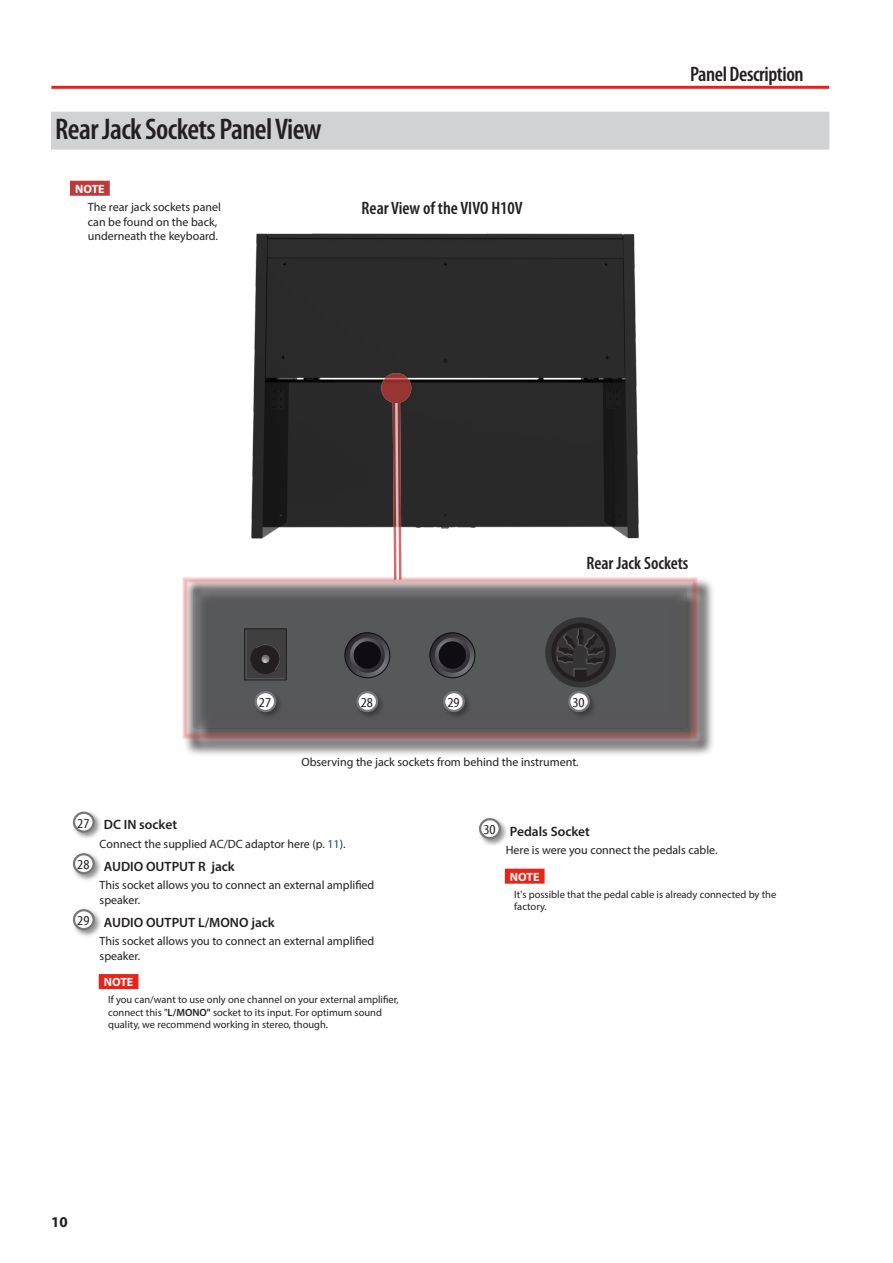
<style>
.page{position:relative;width:893px;height:1263px;background:#fff}
.page>*{position:absolute;margin:0;border:0;box-sizing:border-box;transform-origin:0 0}
.t1{font:600 condensed 30px "Myriad Pro";letter-spacing:-.02em;color:#231f20}
.t2{font:600 condensed 21px "Myriad Pro";letter-spacing:-.02em;color:#231f20}
.t3{font:600 condensed 18px "Myriad Pro";color:#231f20}
.t4{font:700 15px "Myriad Pro";color:#231f20}
.t5{font:600 13.5px "Myriad Pro";color:#231f20}
.t6{font:condensed 13.5px "Myriad Web Pro";color:#231f20}
.t7{font:12px/14.4px "Myriad Pro";color:#231f20}
.t8{font:700 12px "Myriad Pro";color:#fff}
.t9{font:10.5px/12.6px "Myriad Pro";color:#231f20}
.s1{font-family:"Myriad Web Pro";font-weight:400;font-stretch:condensed}
.s2{color:#253f8e}
.s3{font-weight:600}
</style>
<div class="page">
<hr style="left:51px;top:86px;width:778px;height:3px;background:#e72419">
<div style="left:183px;top:577px;width:532px;height:180px;background:#231f20;opacity:.75"></div>
<svg style="left:192px;top:586px;width:496px;height:144px;background:#5b5b5d"></svg>
<div style="left:244px;top:628px;width:43px;height:52px;border:1px solid #231f20"></div>
<svg style="left:245px;top:629px;width:41px;height:50px;background:#393839"></svg>
<svg style="left:430px;top:633px;width:45px;height:45px"></svg>
<div style="left:429px;top:632px;width:46px;height:46px;border:1px solid #0f0c12;border-radius:50%"></div>
<svg style="left:435px;top:638px;width:35px;height:35px"></svg>
<div style="left:439px;top:641px;width:27px;height:28px;background:#0f0c12;border-radius:50%"></div>
<svg style="left:345px;top:633px;width:45px;height:45px"></svg>
<div style="left:344px;top:632px;width:46px;height:46px;border:1px solid #0f0c12;border-radius:50%"></div>
<svg style="left:350px;top:638px;width:35px;height:35px"></svg>
<div style="left:354px;top:641px;width:27px;height:28px;background:#0f0c12;border-radius:50%"></div>
<div style="left:544px;top:617px;width:73px;height:71px;background:#363536;border-radius:50%"></div>
<div style="left:544px;top:616px;width:73px;height:73px;border:1px solid #58595b;border-radius:50%"></div>
<div style="left:551px;top:623px;width:59px;height:59px;background:#231f20;border-radius:50%"></div>
<svg style="left:553px;top:625px;width:55px;height:53px"></svg>
<div style="left:355px;top:689px;width:31px;height:31px;background:#231f20;opacity:.5"></div>
<svg style="left:357px;top:692px;width:20px;height:19px"></svg>
<div style="left:356px;top:691px;width:22px;height:21px;border:2px solid #76787b;border-radius:50%"></div>
<div style="left:253px;top:689px;width:31px;height:31px;background:#231f20;opacity:.5"></div>
<div style="left:256px;top:692px;width:19px;height:19px;background:#fff;border-radius:50%"></div>
<div style="left:255px;top:691px;width:21px;height:21px;border:2px solid #76787b;border-radius:50%"></div>
<div style="left:71px;top:810px;width:31px;height:30px;background:#231f20;opacity:.5"></div>
<svg style="left:74px;top:813px;width:20px;height:19px"></svg>
<div style="left:73px;top:812px;width:22px;height:21px;border:2px solid #76787b;border-radius:50%"></div>
<div style="left:71px;top:851px;width:31px;height:31px;background:#231f20;opacity:.5"></div>
<svg style="left:74px;top:854px;width:20px;height:19px"></svg>
<div style="left:73px;top:853px;width:22px;height:21px;border:2px solid #76787b;border-radius:50%"></div>
<div style="left:71px;top:907px;width:31px;height:31px;background:#231f20;opacity:.5"></div>
<svg style="left:74px;top:910px;width:20px;height:19px"></svg>
<div style="left:73px;top:909px;width:22px;height:21px;border:2px solid #76787b;border-radius:50%"></div>
<div style="left:99px;top:974px;width:39px;height:15px;background:#e72419"></div>
<div style="left:441px;top:689px;width:32px;height:31px;background:#231f20;opacity:.5"></div>
<svg style="left:444px;top:692px;width:20px;height:19px"></svg>
<div style="left:443px;top:691px;width:22px;height:21px;border:2px solid #76787b;border-radius:50%"></div>
<div style="left:51px;top:112px;width:778px;height:36px;background:#d1d2d4"></div>
<div style="left:51px;top:114px;width:778px;height:36px;background:#d1d2d4"></div>
<div style="left:566px;top:689px;width:32px;height:31px;background:#231f20;opacity:.5"></div>
<svg style="left:569px;top:692px;width:20px;height:19px"></svg>
<div style="left:568px;top:691px;width:22px;height:21px;border:2px solid #76787b;border-radius:50%"></div>
<div style="left:477px;top:816px;width:32px;height:31px;background:#231f20;opacity:.5"></div>
<svg style="left:480px;top:819px;width:20px;height:19px"></svg>
<div style="left:479px;top:818px;width:22px;height:21px;border:2px solid #76787b;border-radius:50%"></div>
<div style="left:505px;top:869px;width:40px;height:15px;background:#e72419"></div>
<img style="left:251px;top:233px;width:388px;height:306px">
<svg style="left:379px;top:371px;width:34px;height:216px"></svg>
<div style="left:70px;top:181px;width:40px;height:15px;background:#c03938"></div>
<h1 class="t1" style="left:55px;top:111px;width:268px">Rear Jack Sockets Panel View</h1>
<p class="t8" style="left:75px;top:181px;width:31px">NOTE</p>
<p class="t7" style="left:88px;top:200px;width:135px">The rear jack sockets panel can be found on the back, underneath the keyboard.</p>
<h3 class="t3" style="left:362px;top:197px;width:163px">Rear View of the VIVO H10V</h3>
<h2 class="t2" style="left:690px;top:61px;width:115px">Panel Description</h2>
<p class="t6" style="left:259px;top:695px;width:14px">27</p>
<p class="t6" style="left:361px;top:695px;width:14px">28</p>
<p class="t6" style="left:447px;top:695px;width:14px">29</p>
<h3 class="t3" style="left:586px;top:552px;width:104px">Rear Jack Sockets</h3>
<p class="t6" style="left:572px;top:695px;width:14px">30</p>
<p class="t7" style="left:301px;top:754px;width:279px">Observing the jack sockets from behind the instrument.</p>
<p class="t5" style="left:77px;top:816px;width:101px"><span class="s1">27</span> DC IN socket</p>
<p class="t7" style="left:100px;top:836px;width:248px">Connect the supplied AC/DC adaptor here (p. <span class="s2">11</span>).</p>
<p class="t5" style="left:77px;top:857px;width:159px"><span class="s1">28</span> AUDIO OUTPUT R jack</p>
<p class="t7" style="left:100px;top:878px;width:276px">This socket allows you to connect an external amplified speaker.</p>
<p class="t5" style="left:77px;top:913px;width:199px"><span class="s1">29</span> AUDIO OUTPUT L/MONO jack</p>
<p class="t7" style="left:100px;top:934px;width:276px">This socket allows you to connect an external amplified speaker.</p>
<p class="t8" style="left:104px;top:974px;width:31px">NOTE</p>
<p class="t9" style="left:108px;top:993px;width:292px">If you can/want to use only one channel on your external amplifier, connect this "<span class="s3">L/MONO"</span> socket to its input. For optimum sound quality, we recommend working in stereo, though.</p>
<p class="t4" style="left:51px;top:1212px;width:18px">10</p>
<p class="t5" style="left:483px;top:822px;width:108px"><span class="s1">30</span> Pedals Socket</p>
<p class="t7" style="left:506px;top:843px;width:213px">Here is were you connect the pedals cable.</p>
<p class="t8" style="left:510px;top:869px;width:31px">NOTE</p>
<p class="t9" style="left:514px;top:887px;width:264px">It's possible that the pedal cable is already connected by the factory.</p>
</div>
